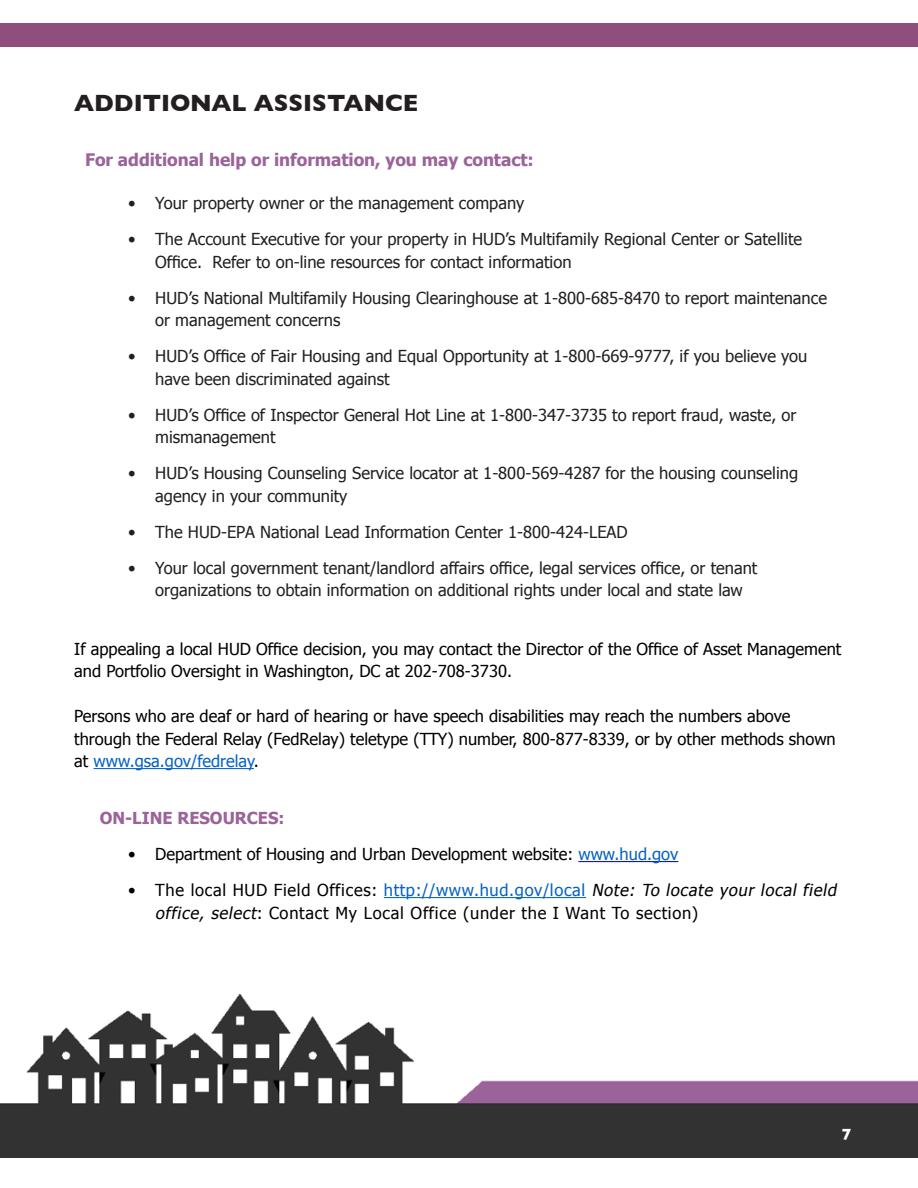
<style>
.page{position:relative;width:918px;height:1188px;background:#fff}
.page>*{position:absolute;margin:0;border:0;box-sizing:border-box;transform-origin:0 0}
.t1{font:700 24px "Gill Sans";color:#231f20}
.t2{font:700 17.25px "Tahoma";letter-spacing:-.005em;color:#9b6399}
.t3{font:16.5px/22.5px "Tahoma";color:#231f20}
.Body{font:16.5px/22.5px "Tahoma";color:#000}
.Body-2{font:16.5px/22.5px "Tahoma";letter-spacing:.04em;color:#000}
.Subheads_a{font:700 16.5px "Tahoma";color:#9b6399}
.t4{font:700 16.5px "Gill Sans";color:#fff}
.s1{color:#0563c1}
.s2{font-style:italic}
</style>
<div class="page">
<img style="left:0;top:994px;width:918px;height:164px">
<div style="left:0;top:23px;width:918px;height:24px;background:#904e7c"></div>
<hr style="left:94px;top:768px;width:160px;height:1px;background:#0563c1">
<hr style="left:578px;top:861px;width:100px;height:1px;background:#00f">
<hr style="left:384px;top:897px;width:202px;height:1px;background:#0563c1">
<p class="t1" style="left:74px;top:84px;width:346px">ADDITIONAL ASSISTANCE</p>
<p class="t2" style="left:85px;top:147px;width:450px">For additional help or information, you may contact:</p>
<p class="t3" style="left:128px;top:191px;width:398px">• Your property owner or the management company</p>
<p class="t3" style="left:155px;top:227px;width:648px;text-indent:-27px">• The Account Executive for your property in HUD’s Multifamily Regional Center or Satellite<br>Office. Refer to on-line resources for contact information</p>
<p class="t3" style="left:155px;top:286px;width:673px;text-indent:-27px">• HUD’s National Multifamily Housing Clearinghouse at 1-800-685-8470 to report maintenance or management concerns</p>
<p class="t3" style="left:155px;top:344px;width:654px;text-indent:-27px">• HUD’s Office of Fair Housing and Equal Opportunity at 1-800-669-9777, if you believe you have been discriminated against</p>
<p class="t3" style="left:155px;top:403px;width:643px;text-indent:-27px">• HUD’s Office of Inspector General Hot Line at 1-800-347-3735 to report fraud, waste, or mismanagement</p>
<p class="t3" style="left:155px;top:461px;width:644px;text-indent:-27px">• HUD’s Housing Counseling Service locator at 1-800-569-4287 for the housing counseling agency in your community</p>
<p class="t3" style="left:128px;top:520px;width:501px">• The HUD-EPA National Lead Information Center 1-800-424-LEAD</p>
<p class="t3" style="left:155px;top:556px;width:604px;text-indent:-27px">• Your local government tenant/landlord affairs office, legal services office, or tenant organizations to obtain information on additional rights under local and state law</p>
<p class="Body" style="left:74px;top:637px;width:769px">If appealing a local HUD Office decision, you may contact the Director of the Office of Asset Management and Portfolio Oversight in Washington, DC at 202-708-3730.</p>
<p class="Body" style="left:74px;top:704px;width:763px">Persons who are deaf or hard of hearing or have speech disabilities may reach the numbers above through the Federal Relay (FedRelay) teletype (TTY) number, 800-877-8339, or by other methods shown at <span class="s1">www.gsa.gov/fedrelay</span>.</p>
<p class="Subheads_a" style="left:100px;top:807px;width:186px">ON-LINE RESOURCES:</p>
<p class="Body" style="left:128px;top:842px;width:552px">• Department of Housing and Urban Development website: <span class="s1">www.hud.gov</span></p>
<p class="Body-2" style="left:155px;top:878px;width:686px;text-indent:-27px">• The local HUD Field Offices: <span class="s1">http://www.hud.gov/local</span> <span class="s2">Note: To locate your local field office, select</span>: Contact My Local Office (under the I Want To section)</p>
<p class="t4" style="left:842px;top:1121px;width:11px">7</p>
</div>
